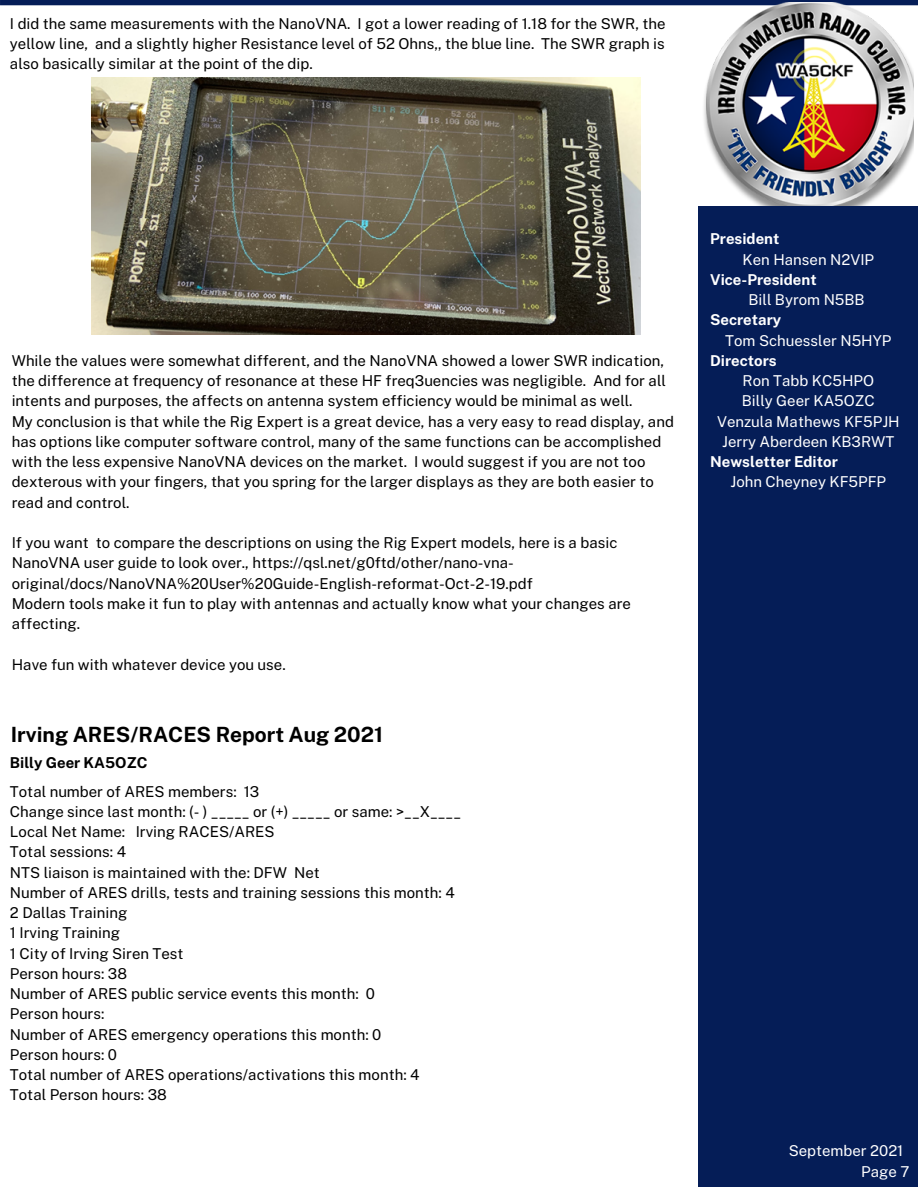
<style>
.page{position:relative;width:918px;height:1188px;background:#fff}
.page>*{position:absolute;margin:0;border:0;box-sizing:border-box;transform-origin:0 0}
.t1{font:700 21px "Public Sans";color:#000}
.t2{font:15px/20.2px "Public Sans";color:#000}
.t3{font:15px "Public Sans";color:#fff}
.t4{font:700 15px "Public Sans";color:#fff}
.t5{font:700 15px "Public Sans";color:#000}
</style>
<div class="page">
<div style="left:0;top:0;width:918px;height:5px;background:#051d57"></div>
<img style="left:699px;top:3px;width:215px;height:203px">
<div style="left:699px;top:206px;width:219px;height:981px;background:#051d57"></div>
<img style="left:92px;top:78px;width:549px;height:256px">
<p class="t2" style="left:10px;top:13px;width:657px;text-align:justify">I did the same measurements with the NanoVNA. I got a lower reading of 1.18 for the SWR, the yellow line, and a slightly higher Resistance level of 52 Ohns,, the blue line. The SWR graph is also basically similar at the point of the dip.</p>
<p class="t2" style="left:12px;top:350px;width:656px">While the values were somewhat different, and the NanoVNA showed a lower SWR indication, the difference at frequency of resonance at these HF freq3uencies was negligible. And for all intents and purposes, the affects on antenna system efficiency would be minimal as well.</p>
<p class="t2" style="left:12px;top:411px;width:664px">My conclusion is that while the Rig Expert is a great device, has a very easy to read display, and has options like computer software control, many of the same functions can be accomplished with the less expensive NanoVNA devices on the market. I would suggest if you are not too dexterous with your fingers, that you spring for the larger displays as they are both easier to read and control.</p>
<p class="t2" style="left:12px;top:532px;width:607px">If you want to compare the descriptions on using the Rig Expert models, here is a basic<br>NanoVNA user guide to look over., https://qsl.net/g0ftd/other/nano-vna&shy;original/docs/NanoVNA%20User%20Guide-English-reformat-Oct-2-19.pdf</p>
<p class="t2" style="left:12px;top:593px;width:621px">Modern tools make it fun to play with antennas and actually know what your changes are affecting.</p>
<p class="t2" style="left:12px;top:654px;width:275px">Have fun with whatever device you use.</p>
<p class="t1" style="left:11px;top:722px;width:374px">Irving ARES/RACES Report Aug 2021</p>
<p class="t5" style="left:10px;top:753px;width:139px">Billy Geer KA5OZC</p>
<p class="t2" style="left:10px;top:781px;width:251px">Total number of ARES members: 13</p>
<p class="t2" style="left:10px;top:801px;width:453px">Change since last month: (- ) _____ or (+) _____ or same: &gt;__X____</p>
<p class="t2" style="left:10px;top:821px;width:266px">Local Net Name: Irving RACES/ARES</p>
<p class="t2" style="left:10px;top:842px;width:118px">Total sessions: 4</p>
<p class="t2" style="left:10px;top:862px;width:311px">NTS liaison is maintained with the: DFW Net</p>
<p class="t2" style="left:10px;top:882px;width:446px">Number of ARES drills, tests and training sessions this month: 4</p>
<p class="t2" style="left:10px;top:902px;width:119px">2 Dallas Training</p>
<p class="t2" style="left:10px;top:923px;width:112px">1 Irving Training</p>
<p class="t2" style="left:10px;top:943px;width:175px">1 City of Irving Siren Test</p>
<p class="t2" style="left:10px;top:963px;width:119px">Person hours: 38</p>
<p class="t2" style="left:10px;top:983px;width:367px">Number of ARES public service events this month: 0</p>
<p class="t2" style="left:10px;top:1004px;width:96px">Person hours:</p>
<p class="t2" style="left:10px;top:1024px;width:373px">Number of ARES emergency operations this month: 0</p>
<p class="t2" style="left:10px;top:1044px;width:109px">Person hours: 0</p>
<p class="t2" style="left:10px;top:1064px;width:411px">Total number of ARES operations/activations this month: 4</p>
<p class="t2" style="left:10px;top:1085px;width:158px">Total Person hours: 38</p>
<p class="t4" style="left:710px;top:230px;width:71px">President</p>
<p class="t3" style="left:743px;top:250px;width:133px">Ken Hansen N2VIP</p>
<p class="t4" style="left:710px;top:271px;width:108px">Vice-President</p>
<p class="t3" style="left:749px;top:291px;width:118px">Bill Byrom N5BB</p>
<p class="t4" style="left:710px;top:311px;width:73px">Secretary</p>
<p class="t3" style="left:725px;top:331px;width:168px">Tom Schuessler N5HYP</p>
<p class="t4" style="left:710px;top:352px;width:68px">Directors</p>
<p class="t3" style="left:743px;top:372px;width:133px">Ron Tabb KC5HPO</p>
<p class="t3" style="left:742px;top:392px;width:134px">Billy Geer KA5OZC</p>
<p class="t3" style="left:717px;top:412px;width:184px">Venzula Mathews KF5PJH</p>
<p class="t3" style="left:722px;top:433px;width:174px">Jerry Aberdeen KB3RWT</p>
<p class="t4" style="left:710px;top:453px;width:129px">Newsletter Editor</p>
<p class="t3" style="left:731px;top:473px;width:157px">John Cheyney KF5PFP</p>
<p class="t3" style="left:789px;top:1142px;width:116px">September 2021</p>
<p class="t3" style="left:861px;top:1162px;width:50px">Page 7</p>
</div>
